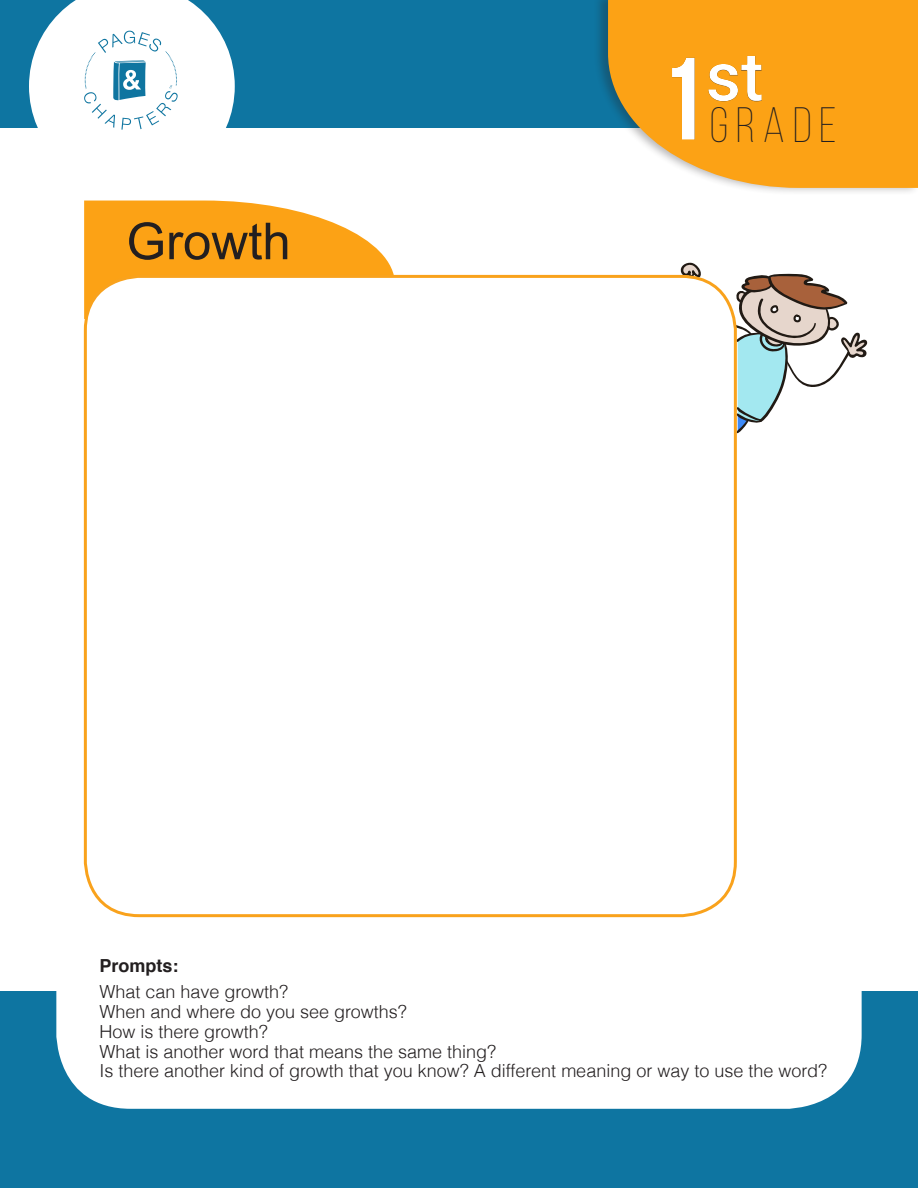
<style>
.page{position:relative;width:918px;height:1188px;background:#fff}
.page>*{position:absolute;margin:0;border:0;box-sizing:border-box;transform-origin:0 0}
.t1{font:500 68.25px "Roboto";color:#fff}
.t2{font:51px "Helvetica";color:#231f20}
.t3{font:300 49.65px "Bebas Neue";letter-spacing:.16em;color:#231f20}
.t4{font:300 18px "Helvetica";color:#231f20}
.t5{font:700 18px "Helvetica";color:#231f20}
.s1{font-family:"Bebas Neue";font-weight:700;font-size:117px}
</style>
<div class="page">
<div style="left:0;top:991px;width:918px;height:197px;background:#0e75a1"></div>
<div style="left:56px;top:302px;width:806px;height:807px;background:#fff;border-radius:74px"></div>
<div style="left:0;top:0;width:918px;height:127px;background:#0e75a1"></div>
<div style="left:593px;top:0;width:325px;height:196px;background:#231f20;opacity:.32"></div>
<svg style="left:608px;top:0;width:310px;height:188px;fill:#fca215"></svg>
<svg style="left:84px;top:201px;width:311px;height:118px"></svg>
<svg style="left:679px;top:262px;width:189px;height:171px"></svg>
<svg style="left:29px;top:0;width:206px;height:130px"></svg>
<div style="left:85px;top:276px;width:650px;height:640px;background:#fff;border-radius:54px"></div>
<div style="left:84px;top:275px;width:653px;height:642px;border:3px solid #f9a21c;border-radius:54px"></div>
<div style="left:628px;top:29px;width:216px;height:131px;background:#fca215"></div>
<p class="t2" style="left:126px;top:206px;width:166px">Growth</p>
<h1 class="t1" style="left:659px;top:29px;width:106px"><span class="s1">1</span>st</h1>
<p class="t3" style="left:710px;top:98px;width:129px">GRADE</p>
<p class="t5" style="left:99px;top:954px;width:81px">Prompts:</p>
<p class="t4" style="left:99px;top:977px;width:190px">What can have growth?</p>
<p class="t4" style="left:99px;top:997px;width:309px">When and where do you see growths?</p>
<p class="t4" style="left:99px;top:1017px;width:170px">How is there growth?</p>
<p class="t4" style="left:99px;top:1037px;width:398px">What is another word that means the same thing?</p>
<p class="t4" style="left:99px;top:1057px;width:729px">Is there another kind of growth that you know? A different meaning or way to use the word?</p>
</div>
